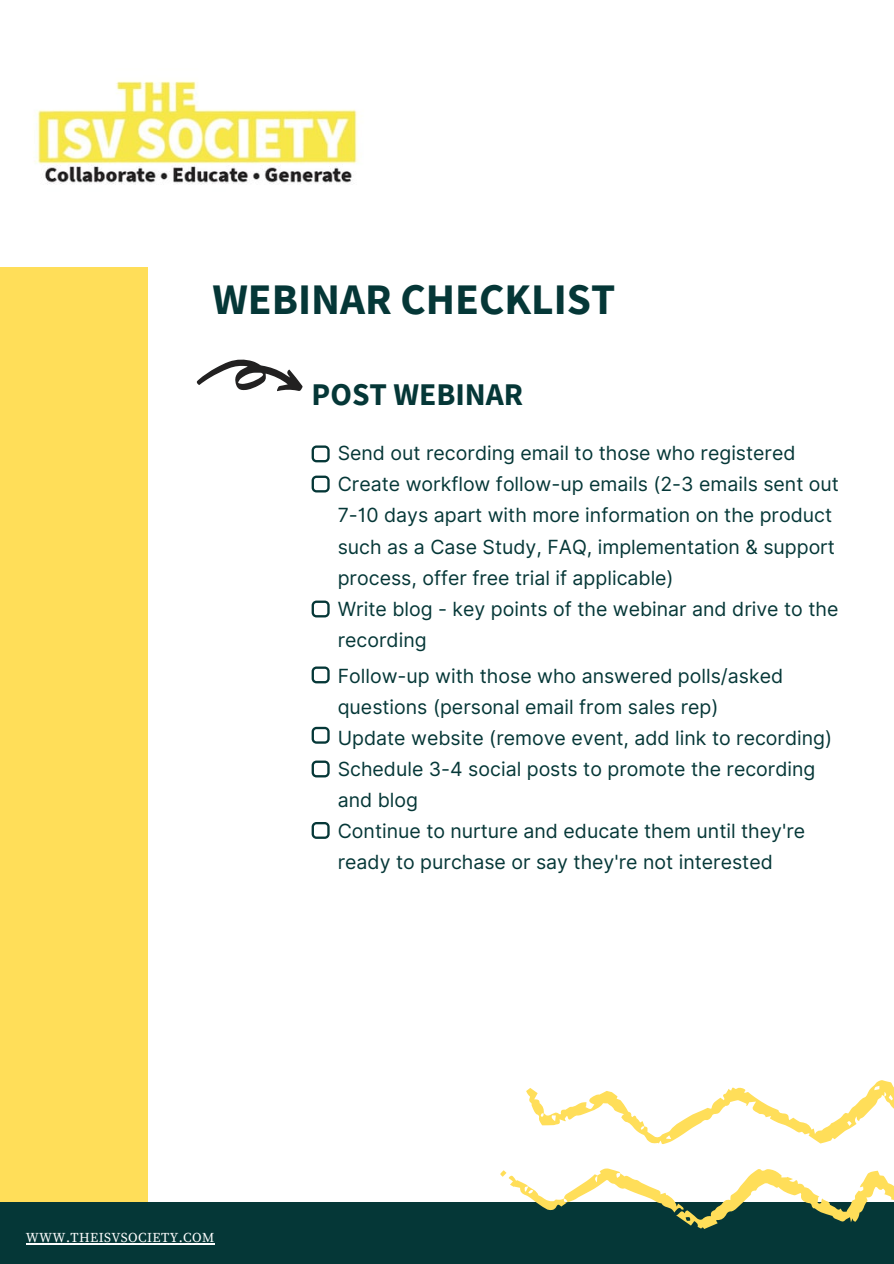
<style>
.page{position:relative;width:894px;height:1264px;background:#fff}
.page>*{position:absolute;margin:0;border:0;box-sizing:border-box;transform-origin:0 0}
.t1{font:700 43.5px "Source Sans Pro";color:#053737}
.t2{font:700 31.5px "Source Sans Pro";color:#053737}
.t3{font:19.5px/31px "Inter";color:#053737}
.t4{font:13.5px "Source Serif Pro";letter-spacing:.03em;color:#fff}
</style>
<div class="page">
<svg style="left:311px;top:445px;width:18px;height:17px"></svg>
<svg style="left:311px;top:475px;width:18px;height:17px"></svg>
<div style="left:0;top:1202px;width:893px;height:61px;background:#053737"></div>
<svg style="left:500px;top:1080px;width:393px;height:149px"></svg>
<div style="left:0;top:267px;width:148px;height:935px;background:#ffde59"></div>
<img style="left:35px;top:81px;width:323px;height:104px">
<svg style="left:197px;top:359px;width:105px;height:32px"></svg>
<svg style="left:311px;top:600px;width:18px;height:17px"></svg>
<svg style="left:311px;top:822px;width:18px;height:16px"></svg>
<svg style="left:311px;top:666px;width:18px;height:17px"></svg>
<svg style="left:311px;top:726px;width:18px;height:17px"></svg>
<svg style="left:311px;top:760px;width:18px;height:17px"></svg>
<hr style="left:26px;top:1243px;width:189px;height:1px;background:#fff">
<p class="t1" style="left:212px;top:271px;width:404px">WEBINAR CHECKLIST</p>
<p class="t2" style="left:311px;top:374px;width:213px">POST WEBINAR</p>
<p class="t3" style="left:337px;top:437px;width:459px">Send out recording email to those who registered</p>
<p class="t3" style="left:337px;top:468px;width:502px">Create workflow follow-up emails (2-3 emails sent out 7-10 days apart with more information on the product such as a Case Study, FAQ, implementation &amp; support process, offer free trial if applicable)</p>
<p class="t3" style="left:337px;top:593px;width:502px">Write blog - key points of the webinar and drive to the recording</p>
<p class="t3" style="left:337px;top:660px;width:447px">Follow-up with those who answered polls/asked questions (personal email from sales rep)</p>
<p class="t3" style="left:337px;top:722px;width:496px">Update website (remove event, add link to recording)</p>
<p class="t3" style="left:337px;top:753px;width:479px">Schedule 3-4 social posts to promote the recording and blog</p>
<p class="t3" style="left:337px;top:815px;width:469px">Continue to nurture and educate them until they're ready to purchase or say they're not interested</p>
<p class="t4" style="left:26px;top:1229px;width:190px">WWW.THEISVSOCIETY.COM</p>
</div>
